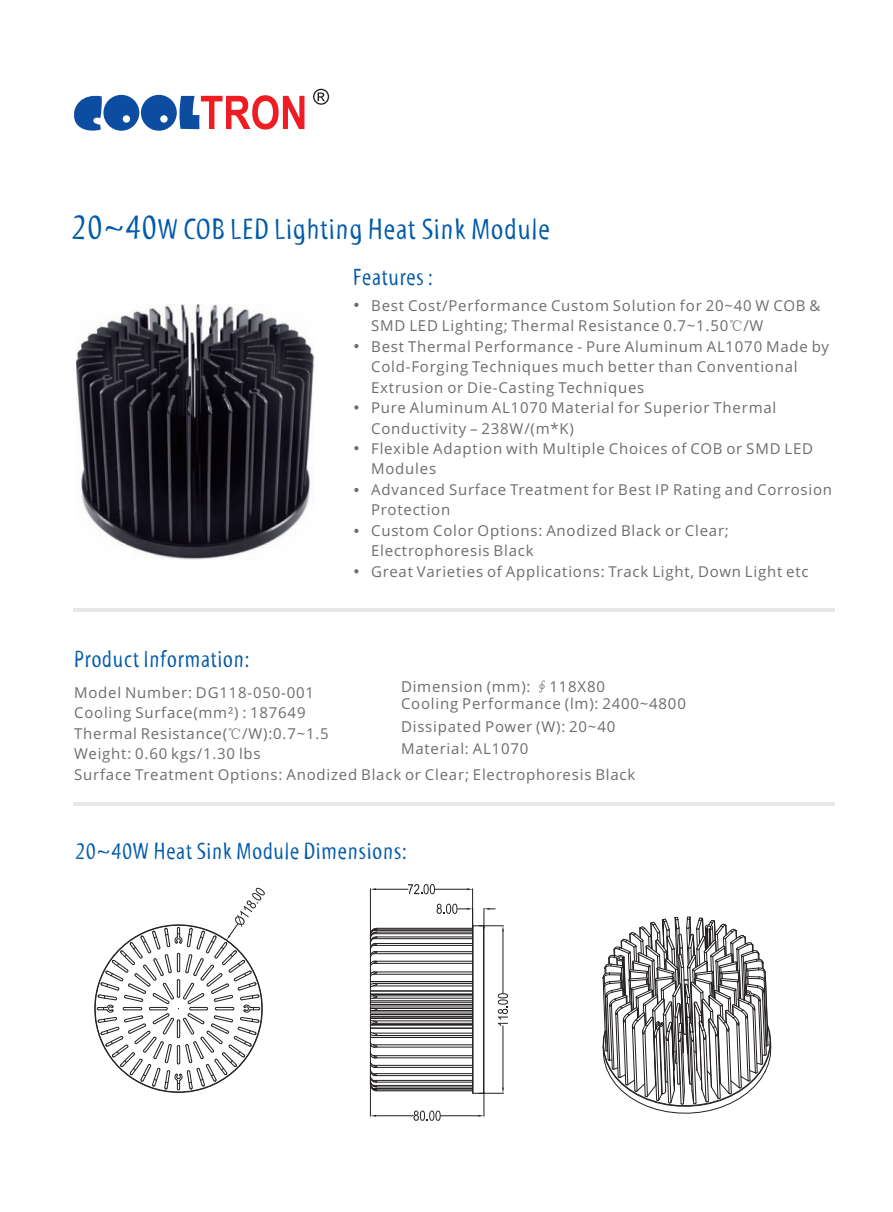
<style>
.page{position:relative;width:893px;height:1212px;background:#fff}
.page>*{position:absolute;margin:0;border:0;box-sizing:border-box;transform-origin:0 0}
.t1{font:30px "Myriad Std Tilt";letter-spacing:.04em;color:#015aaa}
.t2{font:24px "Myriad Std Tilt";letter-spacing:.04em;color:#015aaa}
.t3{font:15px/20.4px "Open Sans";letter-spacing:.05em;color:#6c6d70}
.s1{font-size:36px}
.s2{font-family:"Sim Sun"}
</style>
<div class="page">
<svg style="left:74px;top:94px;width:230px;height:37px"></svg>
<svg style="left:313px;top:89px;width:16px;height:16px"></svg>
<hr style="left:73px;top:609px;width:761px;height:3px;background:#e6e7e9">
<hr style="left:73px;top:802px;width:761px;height:4px;background:#e6e7e9">
<svg style="left:374px;top:608px;width:229px;height:444px"></svg>
<svg style="left:560px;top:608px;width:43px;height:337px"></svg>
<svg style="left:603px;top:608px;width:168px;height:506px"></svg>
<hr style="left:370px;top:1037px;width:103px;height:1px;background:#231f20">
<hr style="left:374px;top:1035px;width:99px;height:1px;background:#231f20">
<hr style="left:373px;top:1033px;width:100px;height:1px;background:#231f20">
<hr style="left:370px;top:1028px;width:103px;height:1px;background:#231f20">
<hr style="left:370px;top:1025px;width:103px;height:1px;background:#231f20">
<hr style="left:370px;top:1024px;width:103px;height:1px;background:#231f20">
<hr style="left:373px;top:1023px;width:100px;height:1px;background:#231f20">
<hr style="left:373px;top:1020px;width:100px;height:1px;background:#231f20">
<hr style="left:370px;top:1018px;width:103px;height:1px;background:#231f20">
<hr style="left:370px;top:1016px;width:103px;height:1px;background:#231f20">
<hr style="left:370px;top:1014px;width:103px;height:1px;background:#231f20">
<hr style="left:370px;top:1013px;width:103px;height:1px;background:#231f20">
<hr style="left:370px;top:1011px;width:103px;height:1px;background:#231f20">
<hr style="left:370px;top:1010px;width:103px;height:1px;background:#231f20">
<hr style="left:370px;top:1008px;width:103px;height:1px;background:#231f20">
<hr style="left:370px;top:1006px;width:103px;height:1px;background:#231f20">
<hr style="left:370px;top:1004px;width:103px;height:1px;background:#231f20">
<hr style="left:370px;top:1002px;width:103px;height:1px;background:#231f20">
<hr style="left:370px;top:1000px;width:103px;height:1px;background:#231f20">
<hr style="left:373px;top:998px;width:100px;height:1px;background:#231f20">
<hr style="left:373px;top:995px;width:100px;height:1px;background:#231f20">
<hr style="left:370px;top:994px;width:103px;height:1px;background:#231f20">
<hr style="left:370px;top:991px;width:103px;height:1px;background:#231f20">
<hr style="left:373px;top:986px;width:100px;height:1px;background:#231f20">
<hr style="left:374px;top:983px;width:99px;height:1px;background:#231f20">
<hr style="left:370px;top:981px;width:103px;height:1px;background:#231f20">
<hr style="left:373px;top:974px;width:100px;height:1px;background:#231f20">
<hr style="left:374px;top:972px;width:99px;height:1px;background:#231f20">
<hr style="left:373px;top:963px;width:100px;height:1px;background:#231f20">
<hr style="left:374px;top:961px;width:99px;height:1px;background:#231f20">
<hr style="left:373px;top:953px;width:100px;height:1px;background:#231f20">
<hr style="left:375px;top:951px;width:98px;height:1px;background:#231f20">
<hr style="left:373px;top:945px;width:100px;height:1px;background:#231f20">
<hr style="left:375px;top:943px;width:98px;height:1px;background:#231f20">
<hr style="left:373px;top:938px;width:100px;height:1px;background:#231f20">
<hr style="left:377px;top:937px;width:96px;height:1px;background:#231f20">
<hr style="left:373px;top:933px;width:100px;height:1px;background:#231f20">
<hr style="left:376px;top:932px;width:97px;height:1px;background:#231f20">
<hr style="left:373px;top:930px;width:100px;height:1px;background:#231f20">
<hr style="left:377px;top:929px;width:96px;height:1px;background:#231f20">
<hr style="left:377px;top:928px;width:96px;height:1px;background:#231f20">
<hr style="left:484px;top:926px;width:1px;height:167px;background:#231f20">
<hr style="left:483px;top:926px;width:1px;height:167px;background:#231f20">
<hr style="left:473px;top:926px;width:1px;height:167px;background:#231f20">
<hr style="left:472px;top:926px;width:1px;height:167px;background:#231f20">
<svg style="left:371px;top:983px;width:6px;height:5px"></svg>
<svg style="left:371px;top:995px;width:6px;height:4px"></svg>
<svg style="left:371px;top:928px;width:6px;height:49px"></svg>
<hr style="left:370px;top:939px;width:1px;height:65px;background:#231f20">
<svg style="left:370px;top:1006px;width:7px;height:30px"></svg>
<hr style="left:370px;top:1034px;width:1px;height:46px;background:#231f20">
<hr style="left:503px;top:1026px;width:1px;height:61px;background:#231f20">
<hr style="left:503px;top:931px;width:1px;height:62px;background:#231f20">
<svg style="left:498px;top:993px;width:10px;height:33px"></svg>
<svg style="left:437px;top:904px;width:67px;height:27px"></svg>
<hr style="left:472px;top:889px;width:1px;height:37px;background:#231f20">
<hr style="left:370px;top:889px;width:1px;height:50px;background:#231f20">
<hr style="left:435px;top:889px;width:32px;height:1px;background:#231f20">
<hr style="left:376px;top:889px;width:32px;height:1px;background:#231f20">
<svg style="left:467px;top:888px;width:6px;height:2px"></svg>
<svg style="left:408px;top:884px;width:27px;height:11px"></svg>
<svg style="left:370px;top:1042px;width:134px;height:79px"></svg>
<svg style="left:94px;top:888px;width:171px;height:205px"></svg>
<img style="left:77px;top:305px;width:238px;height:255px">
<svg style="left:354px;top:303px;width:5px;height:4px"></svg>
<svg style="left:354px;top:344px;width:5px;height:4px"></svg>
<svg style="left:354px;top:405px;width:5px;height:5px"></svg>
<svg style="left:354px;top:446px;width:5px;height:4px"></svg>
<svg style="left:354px;top:488px;width:5px;height:4px"></svg>
<svg style="left:354px;top:529px;width:5px;height:4px"></svg>
<svg style="left:354px;top:569px;width:5px;height:4px"></svg>
<h1 class="t1" style="left:72px;top:218px;width:479px"><span class="s1">20~40</span>W COB LED Lighting Heat Sink Module</h1>
<h2 class="t2" style="left:353px;top:268px;width:81px">Features :</h2>
<h2 class="t2" style="left:74px;top:650px;width:177px">Product Information:</h2>
<p class="t3" style="left:371px;top:297px;width:462px">Best Cost/Performance Custom Solution for 20~40 W COB &amp; SMD LED Lighting; Thermal Resistance 0.7~1.50<span class="s2">℃</span>/W<br>Best Thermal Performance - Pure Aluminum AL1070 Made by Cold-Forging Techniques much better than Conventional Extrusion or Die-Casting Techniques<br>Pure Aluminum AL1070 Material for Superior Thermal Conductivity – 238W/(m*K)<br>Flexible Adaption with Multiple Choices of COB or SMD LED Modules<br>Advanced Surface Treatment for Best IP Rating and Corrosion Protection<br>Custom Color Options: Anodized Black or Clear; Electrophoresis Black<br>Great Varieties of Applications: Track Light, Down Light etc</p>
<p class="t3" style="left:401px;top:680px;width:286px;line-height:16.2px">Dimension (mm): <span class="s2">∮</span>118X80<br>Cooling Performance (lm): 2400~4800</p>
<p class="t3" style="left:401px;top:716px;width:216px;line-height:22.2px">Dissipated Power (W): 20~40<br>Material: AL1070</p>
<p class="t3" style="left:74px;top:684px;width:563px">Model Number: DG118-050-001<br>Cooling Surface(mm²) : 187649<br>Thermal Resistance(<span class="s2">℃</span>/W):0.7~1.5<br>Weight: 0.60 kgs/1.30 lbs<br>Surface Treatment Options: Anodized Black or Clear; Electrophoresis Black</p>
<h2 class="t2" style="left:76px;top:842px;width:333px">20~40W Heat Sink Module Dimensions:</h2>
</div>
